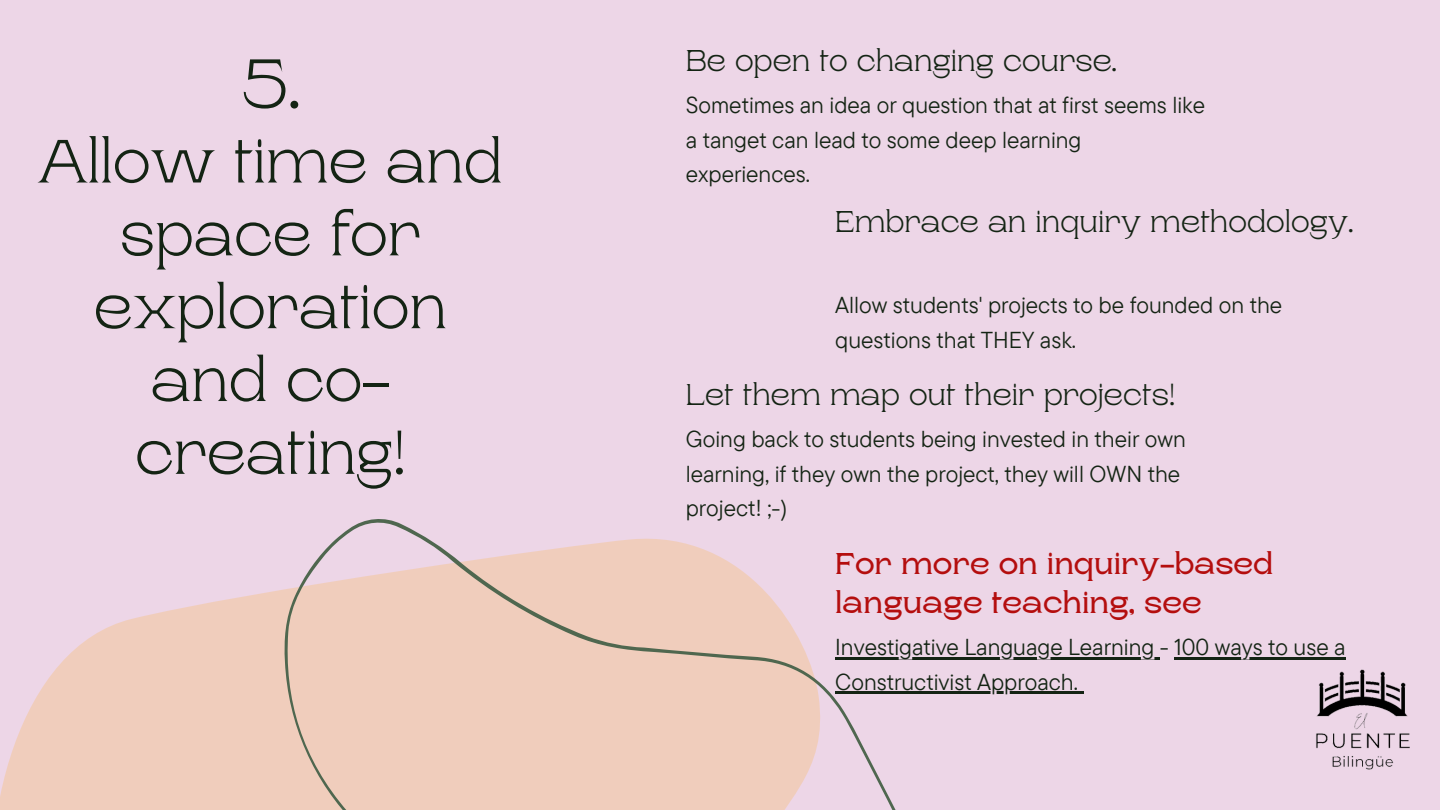
<style>
.page{position:relative;width:1440px;height:810px;background:#edd6e7}
.page>*{position:absolute;margin:0;border:0;box-sizing:border-box;transform-origin:0 0}
.t1{font:300 69.1px "Rasputin";color:#142414}
.t2{font:300 60.8px/72.8px "Rasputin";color:#142414;text-align:center}
.t3{font:300 30px "Rasputin";color:#142414}
.t4{font:600 30px/39px "Rasputin";color:#b40e0e}
.t5{font:23px/34.5px "TT Commons Pro";color:#142414}
</style>
<div class="page">
<hr style="left:835px;top:657px;width:325px;height:2px;background:#142414">
<hr style="left:1174px;top:657px;width:172px;height:2px;background:#142414">
<hr style="left:835px;top:691px;width:243px;height:3px;background:#142414">
<svg style="left:1078px;top:691px;width:5px;height:3px"></svg>
<svg style="left:0;top:613px;width:159px;height:197px;fill:#f0cdbc"></svg>
<svg style="left:159px;top:519px;width:894px;height:291px;fill:#f0cdbc"></svg>
<img style="left:1285px;top:659px;width:125px;height:111px">
<h1 class="t1" style="left:241px;top:46px;width:60px">5.</h1>
<h2 class="t2" style="left:38px;top:126px;width:466px">Allow time and space for exploration and co&shy;creating!</h2>
<h3 class="t3" style="left:686px;top:44px;width:432px">Be open to changing course.</h3>
<p class="t5" style="left:686px;top:87px;width:521px">Sometimes an idea or question that at first seems like a tanget can lead to some deep learning experiences.</p>
<h3 class="t3" style="left:835px;top:205px;width:520px">Embrace an inquiry methodology.</h3>
<p class="t5" style="left:835px;top:287px;width:449px">Allow students' projects to be founded on the questions that THEY ask.</p>
<h3 class="t3" style="left:686px;top:378px;width:491px">Let them map out their projects!</h3>
<p class="t5" style="left:686px;top:422px;width:502px">Going back to students being invested in their own learning, if they own the project, they will OWN the project! ;-)</p>
<h3 class="t4" style="left:835px;top:544px;width:440px">For more on inquiry-based language teaching, see</h3>
<p class="t5" style="left:835px;top:630px;width:512px">Investigative Language Learning - 100 ways to use a<br>Constructivist Approach.</p>
</div>
